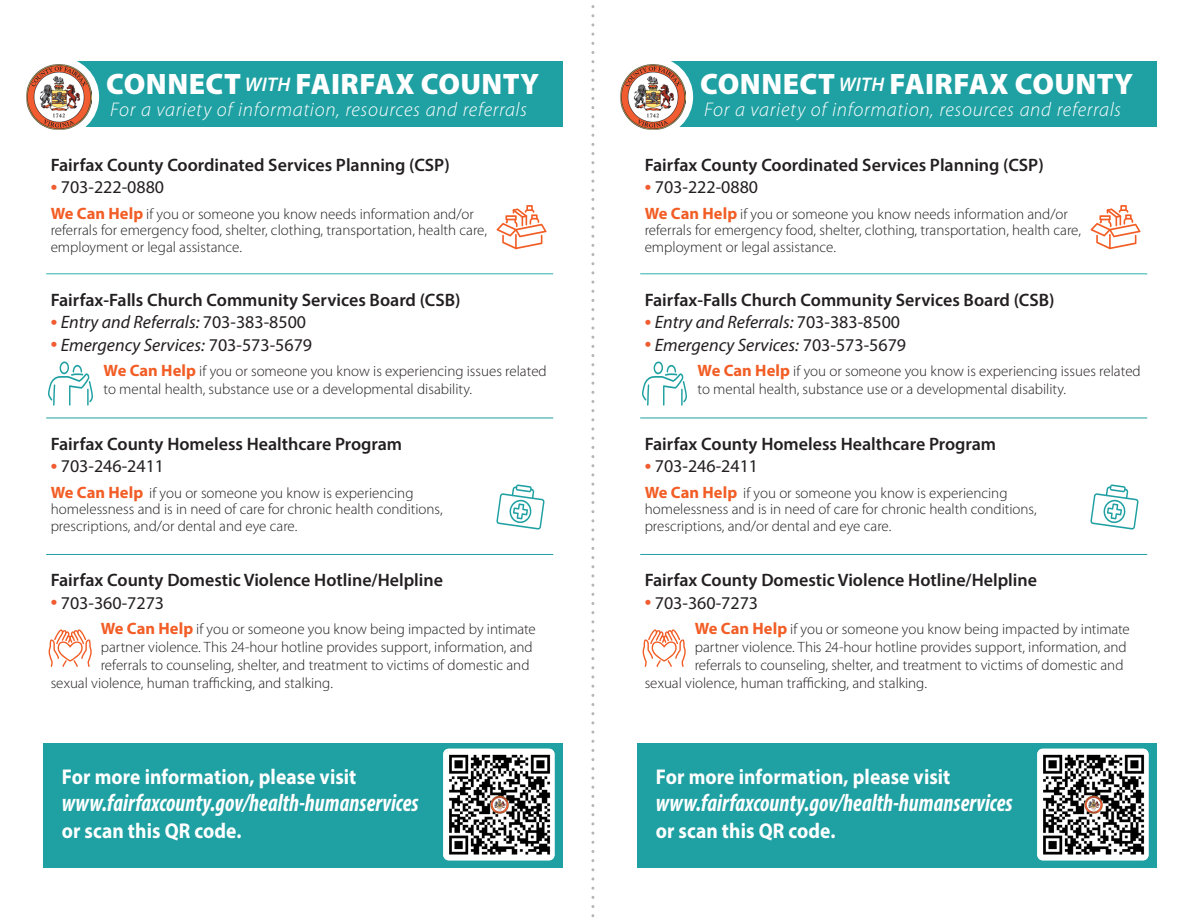
<style>
.page{position:relative;width:1188px;height:918px;background:#fff}
.page>*{position:absolute;margin:0;border:0;box-sizing:border-box;transform-origin:0 0}
.t1{font:900 29.7px "Myriad Pro";letter-spacing:.015em;color:#fff}
.t2{font:italic 700 condensed 24.75px "Myriad Pro";letter-spacing:.005em;color:#fff;scale:.91 1}
.t3{font:700 21.45px "Myriad Pro";color:#fff;scale:.91 1}
.t4{font:italic 300 19.8px "Myriad Pro";letter-spacing:.035em;color:#fff}
.t5{font:600 18px "Myriad Pro";color:#231f20}
.t6{font:italic 18px "Myriad Pro";color:#231f20}
.t7{font:18px "Myriad Pro";color:#231f20}
.t8{font:300 15px/16.5px "Myriad Pro";color:#231f20}
.s1{font-weight:600;font-style:italic;font-size:19.8px}
.s2{font-weight:900;color:#f15c31}
.s3{font-weight:700;font-size:16.5px;color:#f25d25}
.s4{font-weight:900;font-style:normal;color:#f15c31}
.s5{font-style:normal}
</style>
<div class="page">
<div style="left:69px;top:62px;width:493px;height:65px;background:#1fa0a2"></div>
<img style="left:26px;top:64px;width:66px;height:66px">
<div style="left:19px;top:57px;width:80px;height:80px;border:6px solid #fff;border-radius:50%"></div>
<svg style="left:497px;top:205px;width:50px;height:44px"></svg>
<svg style="left:48px;top:362px;width:45px;height:44px"></svg>
<svg style="left:49px;top:629px;width:43px;height:38px"></svg>
<svg style="left:496px;top:484px;width:49px;height:46px"></svg>
<hr style="left:46px;top:273px;width:507px;height:1px;background:#2db2ad">
<hr style="left:46px;top:418px;width:507px;height:1px;background:#1fa0a2">
<hr style="left:46px;top:554px;width:507px;height:1px;background:#1fa0a2">
<div style="left:43px;top:743px;width:519px;height:125px;background:#1fa0a2"></div>
<img style="left:443px;top:749px;width:112px;height:111px">
<div style="left:663px;top:62px;width:493px;height:65px;background:#1fa0a2"></div>
<img style="left:620px;top:64px;width:66px;height:66px">
<div style="left:613px;top:57px;width:80px;height:80px;border:6px solid #fff;border-radius:50%"></div>
<svg style="left:1091px;top:205px;width:50px;height:44px"></svg>
<svg style="left:642px;top:362px;width:45px;height:44px"></svg>
<svg style="left:643px;top:629px;width:43px;height:38px"></svg>
<svg style="left:1090px;top:484px;width:49px;height:46px"></svg>
<hr style="left:640px;top:273px;width:507px;height:1px;background:#2db2ad">
<hr style="left:640px;top:418px;width:507px;height:1px;background:#1fa0a2">
<hr style="left:640px;top:554px;width:507px;height:1px;background:#1fa0a2">
<div style="left:637px;top:743px;width:519px;height:125px;background:#1fa0a2"></div>
<img style="left:1037px;top:749px;width:112px;height:111px">
<svg style="left:591px;top:5px;width:3px;height:912px"></svg>
<p class="t1" style="left:106px;top:64px;width:435px">CONNECT <span class="s1">WITH</span> FAIRFAX COUNTY</p>
<p class="t4" style="left:110px;top:98px;width:418px">For a variety of information, resources and referrals</p>
<p class="t5" style="left:51px;top:153px;width:401px">Fairfax County Coordinated Services Planning (CSP)</p>
<p class="t7" style="left:51px;top:176px;width:115px"><span class="s2">•</span> 703-222-0880</p>
<p class="t8" style="left:51px;top:205px;width:438px"><span class="s3">We Can Help</span> if you or someone you know needs information and/or referrals for emergency food, shelter, clothing, transportation, health care, employment or legal assistance.</p>
<p class="t5" style="left:51px;top:288px;width:411px">Fairfax-Falls Church Community Services Board (CSB)</p>
<p class="t6" style="left:51px;top:311px;width:257px"><span class="s4">•</span> Entry and Referrals: <span class="s5">703-383-8500</span></p>
<p class="t6" style="left:51px;top:334px;width:263px"><span class="s4">•</span> Emergency Services: <span class="s5">703-573-5679</span></p>
<p class="t8" style="left:103px;top:362px;width:445px;line-height:18px"><span class="s3">We Can Help</span> if you or someone you know is experiencing issues related to mental health, substance use or a developmental disability.</p>
<p class="t5" style="left:51px;top:432px;width:353px">Fairfax County Homeless Healthcare Program</p>
<p class="t7" style="left:51px;top:455px;width:115px"><span class="s2">•</span> 703-246-2411</p>
<p class="t8" style="left:51px;top:484px;width:393px"><span class="s3">We Can Help</span> if you or someone you know is experiencing homelessness and is in need of care for chronic health conditions, prescriptions, and/or dental and eye care.</p>
<p class="t5" style="left:51px;top:569px;width:394px">Fairfax County Domestic Violence Hotline/Helpline</p>
<p class="t7" style="left:51px;top:592px;width:115px"><span class="s2">•</span> 703-360-7273</p>
<p class="t8" style="left:101px;top:621px;width:437px"><span class="s3">We Can Help</span> if you or someone you know being impacted by intimate</p>
<p class="t8" style="left:101px;top:639px;width:434px">partner violence. This 24-hour hotline provides support, information, and</p>
<p class="t8" style="left:101px;top:657px;width:430px">referrals to counseling, shelter, and treatment to victims of domestic and</p>
<p class="t8" style="left:51px;top:675px;width:284px">sexual violence, human trafficking, and stalking.</p>
<p class="t3" style="left:62px;top:762px;width:325px">For more information, please visit</p>
<p class="t2" style="left:62px;top:787px;width:394px">www.fairfaxcounty.gov/health-humanservices</p>
<p class="t3" style="left:62px;top:816px;width:199px">or scan this QR code.</p>
<p class="t1" style="left:700px;top:64px;width:435px">CONNECT <span class="s1">WITH</span> FAIRFAX COUNTY</p>
<p class="t4" style="left:704px;top:98px;width:418px">For a variety of information, resources and referrals</p>
<p class="t5" style="left:645px;top:153px;width:401px">Fairfax County Coordinated Services Planning (CSP)</p>
<p class="t7" style="left:645px;top:176px;width:115px"><span class="s2">•</span> 703-222-0880</p>
<p class="t8" style="left:645px;top:205px;width:438px"><span class="s3">We Can Help</span> if you or someone you know needs information and/or referrals for emergency food, shelter, clothing, transportation, health care, employment or legal assistance.</p>
<p class="t5" style="left:645px;top:288px;width:411px">Fairfax-Falls Church Community Services Board (CSB)</p>
<p class="t6" style="left:645px;top:311px;width:257px"><span class="s4">•</span> Entry and Referrals: <span class="s5">703-383-8500</span></p>
<p class="t6" style="left:645px;top:334px;width:263px"><span class="s4">•</span> Emergency Services: <span class="s5">703-573-5679</span></p>
<p class="t8" style="left:697px;top:362px;width:445px;line-height:18px"><span class="s3">We Can Help</span> if you or someone you know is experiencing issues related to mental health, substance use or a developmental disability.</p>
<p class="t5" style="left:645px;top:432px;width:353px">Fairfax County Homeless Healthcare Program</p>
<p class="t7" style="left:645px;top:455px;width:115px"><span class="s2">•</span> 703-246-2411</p>
<p class="t8" style="left:645px;top:484px;width:393px"><span class="s3">We Can Help</span> if you or someone you know is experiencing homelessness and is in need of care for chronic health conditions, prescriptions, and/or dental and eye care.</p>
<p class="t5" style="left:645px;top:569px;width:394px">Fairfax County Domestic Violence Hotline/Helpline</p>
<p class="t7" style="left:645px;top:592px;width:115px"><span class="s2">•</span> 703-360-7273</p>
<p class="t8" style="left:695px;top:621px;width:437px"><span class="s3">We Can Help</span> if you or someone you know being impacted by intimate</p>
<p class="t8" style="left:695px;top:639px;width:434px">partner violence. This 24-hour hotline provides support, information, and</p>
<p class="t8" style="left:695px;top:657px;width:430px">referrals to counseling, shelter, and treatment to victims of domestic and</p>
<p class="t8" style="left:645px;top:675px;width:284px">sexual violence, human trafficking, and stalking.</p>
<p class="t3" style="left:656px;top:762px;width:325px">For more information, please visit</p>
<p class="t2" style="left:656px;top:787px;width:394px">www.fairfaxcounty.gov/health-humanservices</p>
<p class="t3" style="left:656px;top:816px;width:199px">or scan this QR code.</p>
</div>
